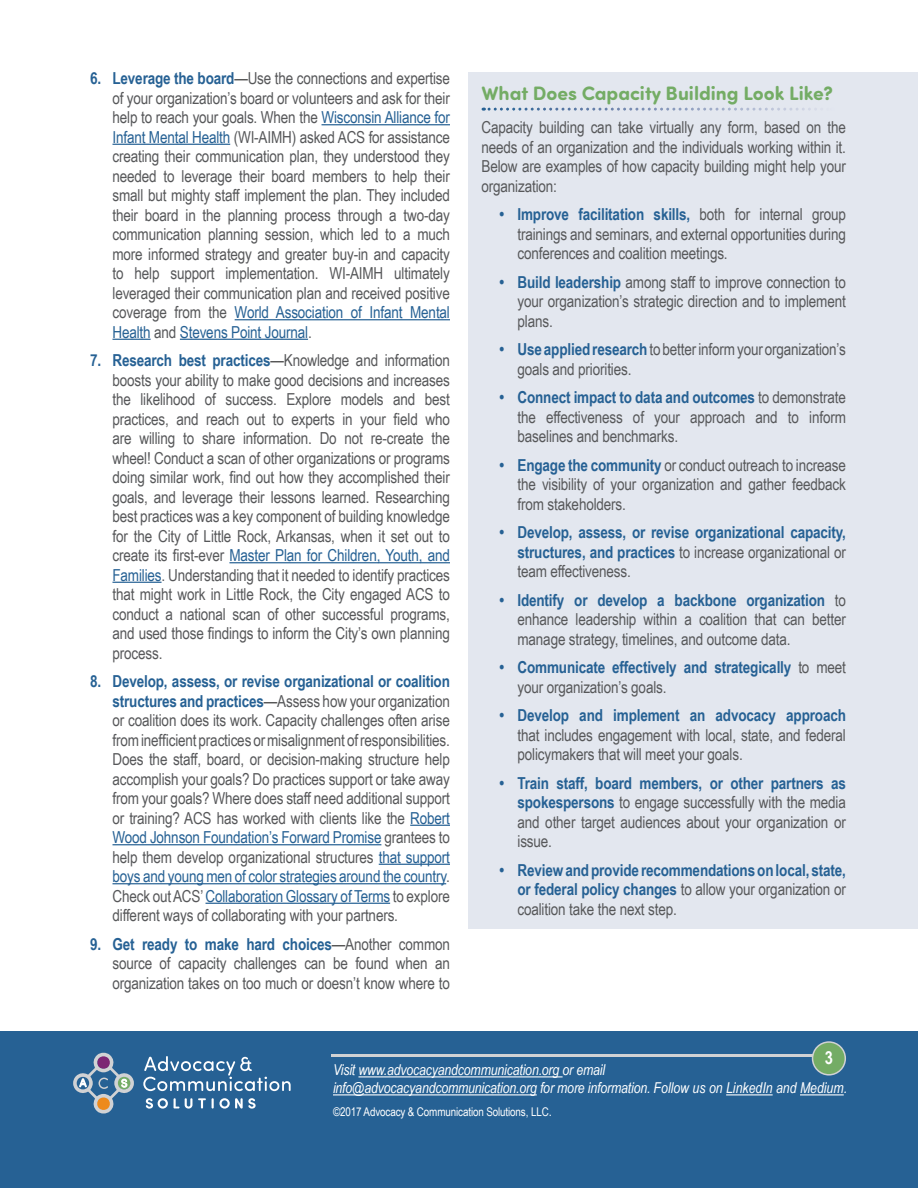
<style>
.page{position:relative;width:918px;height:1188px;background:#fff}
.page>*{position:absolute;margin:0;border:0;box-sizing:border-box;transform-origin:0 0}
.subheadbold_sidebar{font:700 19.5px "Sofia Pro Soft";color:#74ac65}
.t1{font:700 18px "Arial Narrow";color:#fff}
.text_sidebar{font:16.5px/19.5px "Arial Narrow";letter-spacing:-.01em;color:#57585a;text-align:justify}
.t2{font:700 16.5px/19.5px "Arial Narrow";letter-spacing:-.01em;color:#266194;text-align:justify}
.t3{font:italic 15px/18px "Arial Narrow";letter-spacing:-.01em;color:#fff}
.t4{font:12px "Arial Narrow";letter-spacing:-.01em;color:#fff}
.s1{font-weight:700;color:#266194}
.s2{color:#484848}
.s3{color:#266194}
.s4{font-weight:400;color:#57585a}
.s5{font-size:13.5px}
</style>
<div class="page">
<div style="left:0;top:1031px;width:918px;height:157px;background:#266194"></div>
<svg style="left:143px;top:1056px;width:148px;height:35px"></svg>
<svg style="left:146px;top:1098px;width:22px;height:11px"></svg>
<svg style="left:174px;top:1098px;width:5px;height:10px"></svg>
<svg style="left:185px;top:1098px;width:7px;height:11px"></svg>
<svg style="left:198px;top:1098px;width:8px;height:11px"></svg>
<svg style="left:212px;top:1098px;width:44px;height:11px"></svg>
<svg style="left:73px;top:1053px;width:61px;height:61px"></svg>
<hr style="left:358px;top:1076px;width:205px;height:1px;background:#fff">
<hr style="left:333px;top:1094px;width:204px;height:1px;background:#fff">
<hr style="left:726px;top:1094px;width:47px;height:1px;background:#fff">
<hr style="left:800px;top:1094px;width:44px;height:1px;background:#fff">
<hr style="left:331px;top:1054px;width:492px;height:3px;background:#d1d2d4">
<div style="left:813px;top:1042px;width:32px;height:33px;background:#74ac65;border-radius:50%"></div>
<div style="left:812px;top:1041px;width:34px;height:35px;border:2px solid #d1d2d4;border-radius:50%"></div>
<hr style="left:322px;top:124px;width:128px;height:1px;background:#266194">
<hr style="left:112px;top:144px;width:118px;height:1px;background:#266194">
<hr style="left:235px;top:319px;width:215px;height:1px;background:#266194">
<hr style="left:112px;top:339px;width:39px;height:1px;background:#266194">
<hr style="left:180px;top:339px;width:128px;height:1px;background:#266194">
<hr style="left:229px;top:562px;width:221px;height:1px;background:#266194">
<hr style="left:112px;top:582px;width:50px;height:1px;background:#266194">
<hr style="left:410px;top:825px;width:40px;height:1px;background:#266194">
<hr style="left:112px;top:844px;width:269px;height:1px;background:#266194">
<hr style="left:379px;top:864px;width:71px;height:1px;background:#266194">
<hr style="left:112px;top:883px;width:334px;height:1px;background:#266194">
<hr style="left:206px;top:903px;width:184px;height:1px;background:#266194">
<div style="left:468px;top:72px;width:450px;height:857px;background:#e3e7ef"></div>
<svg style="left:483px;top:108px;width:334px;height:3px"></svg>
<p class="text_sidebar" style="left:112px;top:68px;width:339px;text-indent:-22px"><span class="s1">6. Leverage the board</span><span class="s2">—</span>Use the connections and expertise of your organization’s board or volunteers and ask for their help to reach your goals. When the <span class="s3">Wisconsin Alliance for Infant Mental Health</span> (WI-AIMH) asked ACS for assistance creating their communication plan, they understood they needed to leverage their board members to help their small but mighty staff implement the plan. They included their board in the planning process through a two-day communication planning session, which led to a much more informed strategy and greater buy-in and capacity to help support implementation. WI-AIMH ultimately leveraged their communication plan and received positive coverage from the <span class="s3">World Association of Infant Mental Health</span> and <span class="s3">Stevens Point Journal</span>.</p>
<p class="text_sidebar" style="left:112px;top:350px;width:339px;text-indent:-22px"><span class="s1">7. Research best practices</span><span class="s2">—</span>Knowledge and information boosts your ability to make good decisions and increases the likelihood of success. Explore models and best practices, and reach out to experts in your field who are willing to share information. Do not re-create the wheel! Conduct a scan of other organizations or programs doing similar work, find out how they accomplished their goals, and leverage their lessons learned. Researching best practices was a key component of building knowledge for the City of Little Rock, Arkansas, when it set out to create its first-ever <span class="s3">Master Plan for Children, Youth, and Families</span>. Understanding that it needed to identify practices that might work in Little Rock, the City engaged ACS to conduct a national scan of other successful programs, and used those findings to inform the City’s own planning process.</p>
<p class="text_sidebar" style="left:112px;top:671px;width:339px;text-indent:-22px"><span class="s1">8. Develop, assess, or revise organizational or coalition structures and practices</span><span class="s2">—</span>Assess how your organization or coalition does its work. Capacity challenges often arise from inefficient practices or misalignment of responsibilities.<br>Does the staff, board, or decision-making structure help accomplish your goals? Do practices support or take away from your goals? Where does staff need additional support or training? ACS has worked with clients like the <span class="s3">Robert Wood Johnson Foundation’s Forward Promise</span> grantees to help them develop organizational structures <span class="s3">that support boys and young men of color strategies around the country</span>.<br>Check out ACS’ <span class="s3">Collaboration Glossary of Terms</span> to explore different ways of collaborating with your partners.</p>
<p class="text_sidebar" style="left:112px;top:933px;width:339px;text-indent:-22px"><span class="s1">9. Get ready to make hard choices</span><span class="s2">—</span>Another common source of capacity challenges can be found when an organization takes on too much or doesn’t know where to</p>
<p class="subheadbold_sidebar" style="left:482px;top:79px;width:353px">What Does Capacity Building Look Like?</p>
<p class="text_sidebar" style="left:482px;top:117px;width:366px">Capacity building can take virtually any form, based on the needs of an organization and the individuals working within it.<br>Below are examples of how capacity building might help your organization:</p>
<p class="text_sidebar" style="left:518px;top:204px;width:330px;text-indent:-18px"><span class="s1">• Improve facilitation skills,</span> both for internal group trainings and seminars, and external opportunities during conferences and coalition meetings.</p>
<p class="text_sidebar" style="left:518px;top:271px;width:330px;text-indent:-18px"><span class="s1">• Build leadership</span> among staff to improve connection to your organization’s strategic direction and to implement plans.</p>
<p class="text_sidebar" style="left:518px;top:339px;width:330px;text-indent:-18px"><span class="s1">• Use applied research</span> to better inform your organization’s goals and priorities.</p>
<p class="text_sidebar" style="left:518px;top:387px;width:330px;text-indent:-18px"><span class="s1">• Connect impact to data and outcomes</span> to demonstrate the effectiveness of your approach and to inform baselines and benchmarks.</p>
<p class="text_sidebar" style="left:518px;top:454px;width:330px;text-indent:-18px"><span class="s1">• Engage the community</span> or conduct outreach to increase the visibility of your organization and gather feedback from stakeholders.</p>
<p class="t2" style="left:518px;top:522px;width:330px;text-indent:-18px">• Develop, assess, or revise organizational capacity, structures, and practices <span class="s4">to increase organizational or team effectiveness.</span></p>
<p class="text_sidebar" style="left:518px;top:589px;width:330px;text-indent:-18px"><span class="s1">• Identify or develop a backbone organization</span> to enhance leadership within a coalition that can better manage strategy, timelines, and outcome data.</p>
<p class="t2" style="left:518px;top:657px;width:330px;text-indent:-18px">• Communicate effectively and strategically <span class="s4">to meet your organization’s goals.</span></p>
<p class="text_sidebar" style="left:518px;top:705px;width:330px;text-indent:-18px"><span class="s1">• Develop and implement an advocacy approach </span>that includes engagement with local, state, and federal policymakers that will meet your goals.</p>
<p class="text_sidebar" style="left:518px;top:772px;width:330px;text-indent:-18px"><span class="s1">• Train staff, board members, or other partners as spokespersons</span> to engage successfully with the media and other target audiences about your organization or issue.</p>
<p class="t2" style="left:518px;top:859px;width:330px;text-indent:-18px">• Review and provide recommendations on local, state, or federal policy changes <span class="s4">to allow your organization or coalition take the next step.</span></p>
<p class="t1" style="left:825px;top:1044px;width:10px">3</p>
<p class="t3" style="left:333px;top:1061px;width:516px">Visit www.advocacyandcommunication.org or email<br>info@advocacyandcommunication.org for more information. Follow us on LinkedIn and Medium.</p>
<p class="t4" style="left:333px;top:1103px;width:220px">©2017 Advocacy &amp; Communication Solutions, LLC<span class="s5">.</span></p>
</div>
